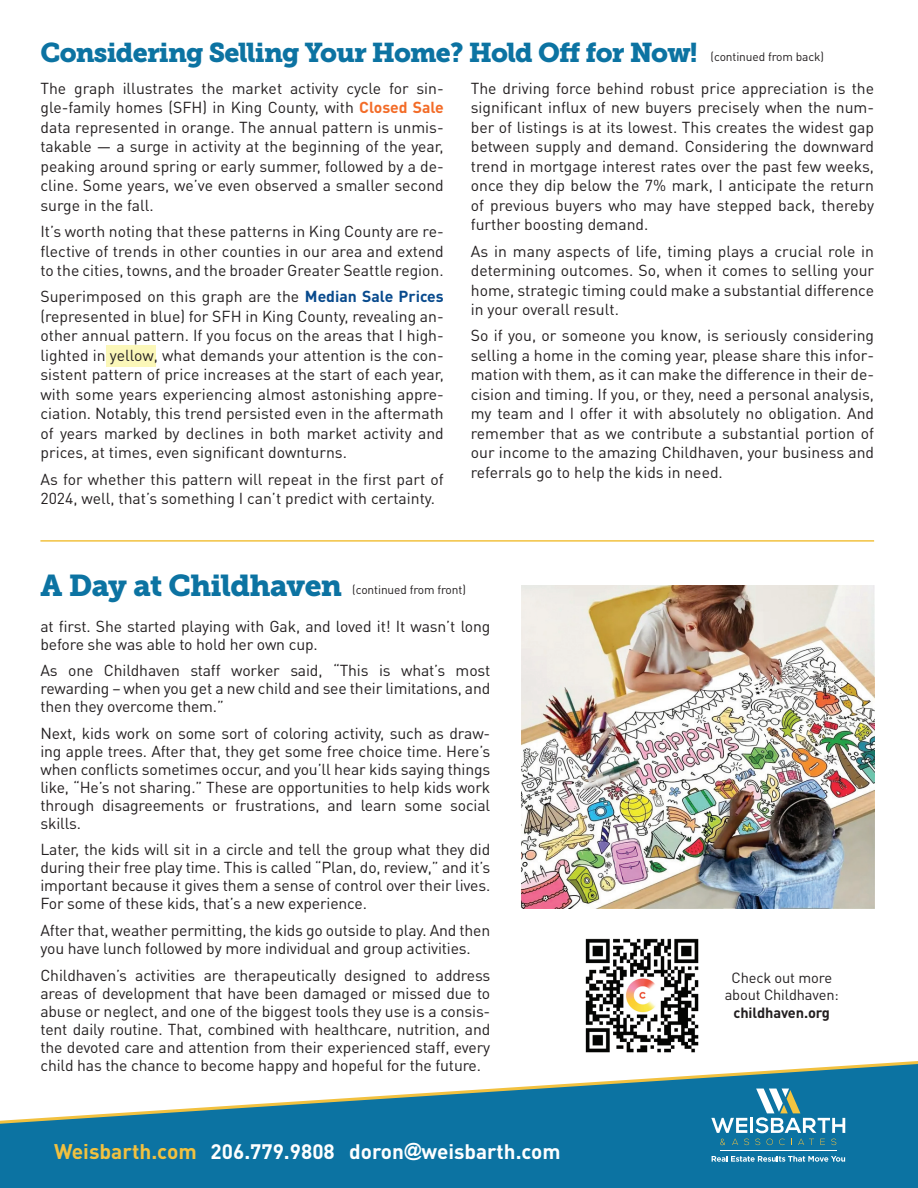
<style>
.page{position:relative;width:918px;height:1188px;background:#fff}
.page>*{position:absolute;margin:0;border:0;box-sizing:border-box;transform-origin:0 0}
.museo_head{font:30px "Museo Slab 900";letter-spacing:-.02em;color:#0c73a2}
.t1{font:27px "Museo Slab 900";letter-spacing:-.03em;color:#0c73a2}
.t2{font:700 21px "DIN Pro";color:#f2c13f}
.t3{font:700 20.7px "DIN Pro";color:#fff}
.t4{font:15.75px/19.5px "DIN Pro";letter-spacing:-.01em;color:#231f20;text-align:justify}
.t5{font:14.7px/17.5px "DIN Pro";letter-spacing:-.01em;color:#231f20;text-align:center}
.t6{font:12px "DIN Pro";letter-spacing:-.01em;color:#231f20}
.s1{font-weight:700;color:#f36c28}
.s2{font-weight:700;color:#084a8d}
.s3{font-family:"Arial";font-size:18px}
.s4{font-weight:700}
</style>
<div class="page">
<div style="left:107px;top:346px;width:49px;height:21px;background:#fbf7b9"></div>
<div style="left:0;top:1127px;width:918px;height:61px;background:#0c73a2"></div>
<svg style="left:0;top:1061px;width:918px;height:66px"></svg>
<svg style="left:711px;top:1118px;width:36px;height:15px"></svg>
<hr style="left:750px;top:1118px;width:3px;height:15px;background:#fff">
<svg style="left:756px;top:1089px;width:89px;height:44px"></svg>
<svg style="left:732px;top:1139px;width:6px;height:6px"></svg>
<svg style="left:744px;top:1139px;width:5px;height:6px"></svg>
<svg style="left:755px;top:1139px;width:5px;height:6px"></svg>
<svg style="left:767px;top:1139px;width:6px;height:6px"></svg>
<svg style="left:779px;top:1139px;width:6px;height:6px"></svg>
<svg style="left:798px;top:1139px;width:16px;height:6px"></svg>
<svg style="left:820px;top:1139px;width:5px;height:6px"></svg>
<svg style="left:831px;top:1139px;width:5px;height:6px"></svg>
<svg style="left:720px;top:1139px;width:5px;height:6px"></svg>
<svg style="left:712px;top:1156px;width:133px;height:6px"></svg>
<hr style="left:720px;top:1151px;width:116px;height:1px;background:#fff">
<hr style="left:40px;top:540px;width:834px;height:2px;background:#f2c13f">
<img style="left:585px;top:938px;width:114px;height:115px">
<img style="left:521px;top:585px;width:353px;height:324px">
<p class="t1" style="left:40px;top:37px;width:659px">Considering Selling Your Home? Hold Off for Now!</p>
<p class="t6" style="left:711px;top:48px;width:115px">(continued from back)</p>
<p class="t4" style="left:40px;top:78px;width:405px">The graph illustrates the market activity cycle for sin&shy;gle-family homes (SFH) in King County, with <span class="s1">Closed Sale </span>data represented in orange. The annual pattern is unmis&shy;takable — a surge in activity at the beginning of the year, peaking around spring or early summer, followed by a de&shy;cline. Some years, we’ve even observed a smaller second surge in the fall.</p>
<p class="t4" style="left:40px;top:221px;width:405px">It’s worth noting that these patterns in King County are re&shy;flective of trends in other counties in our area and extend to the cities, towns, and the broader Greater Seattle region.</p>
<p class="t4" style="left:40px;top:286px;width:405px">Superimposed on this graph are the <span class="s2">Median Sale Prices </span>(represented in blue) for SFH in King County, revealing an&shy;other annual pattern. If you focus on the areas that I high&shy;lighted in yellow, what demands your attention is the con&shy;sistent pattern of price increases at the start of each year, with some years experiencing almost astonishing appre&shy;ciation. Notably, this trend persisted even in the aftermath of years marked by declines in both market activity and prices, at times, even significant downturns.</p>
<p class="t4" style="left:40px;top:469px;width:405px">As for whether this pattern will repeat in the first part of<br>2024, well, that’s something I can’t predict with certainty.</p>
<p class="t4" style="left:471px;top:78px;width:405px">The driving force behind robust price appreciation is the significant influx of new buyers precisely when the num&shy;ber of listings is at its lowest. This creates the widest gap between supply and demand. Considering the downward trend in mortgage interest rates over the past few weeks, once they dip below the 7% mark, I anticipate the return of previous buyers who may have stepped back, thereby further boosting demand.</p>
<p class="t4" style="left:471px;top:241px;width:405px">As in many aspects of life, timing plays a crucial role in determining outcomes. So, when it comes to selling your home, strategic timing could make a substantial difference in your overall result.</p>
<p class="t4" style="left:471px;top:325px;width:405px">So if you, or someone you know, is seriously considering selling a home in the coming year, please share this infor&shy;mation with them, as it can make the difference in their de&shy;cision and timing. If you, or they, need a personal analysis, my team and I offer it with absolutely no obligation. And remember that as we contribute a substantial portion of our income to the amazing Childhaven, your business and referrals go to help the kids in need.</p>
<p class="museo_head" style="left:40px;top:568px;width:303px">A Day at Childhaven</p>
<p class="t6" style="left:352px;top:582px;width:115px">(continued from front)</p>
<p class="t4" style="left:40px;top:616px;width:451px;line-height:18px">at first. She started playing with Gak, and loved it! It wasn’t long before she was able to hold her own cup.</p>
<p class="t4" style="left:40px;top:661px;width:451px;line-height:18px">As one Childhaven staff worker said, “This is what’s most rewarding – when you get a new child and see their limitations, and then they overcome them.”</p>
<p class="t4" style="left:40px;top:723px;width:451px;line-height:18px">Next, kids work on some sort of coloring activity, such as draw&shy;ing apple trees. After that, they get some free choice time. Here’s when conflicts sometimes occur, and you’ll hear kids saying things like, “He’s not sharing.” These are opportunities to help kids work through disagreements or frustrations, and learn some social skills.</p>
<p class="t4" style="left:40px;top:840px;width:451px;line-height:18px">Later, the kids will sit in a circle and tell the group what they did during their free play time. This is called “Plan, do, review,” and it’s important because it gives them a sense of control over their lives.<br>For some of these kids, that’s a new experience.</p>
<p class="t4" style="left:40px;top:921px;width:451px;line-height:18px">After that, weather permitting, the kids go outside to play. And then you have lunch followed by more individual and group activities.</p>
<p class="t4" style="left:40px;top:965px;width:451px;line-height:18px">Childhaven’s activities are therapeutically designed to address areas of development that have been damaged or missed due to abuse or neglect, and one of the biggest tools they use is a consis&shy;tent daily routine. That, combined with healthcare, nutrition, and the devoted care and attention from their experienced staff, every child has the chance to become happy and hopeful for the future.</p>
<p class="t2" style="left:54px;top:1137px;width:144px">Weisbarth.com</p>
<p class="t3" style="left:211px;top:1137px;width:351px">206.779.9808 doron<span class="s3">@</span>weisbarth.com</p>
<p class="t5" style="left:725px;top:968px;width:116px">Check out more about Childhaven: <span class="s4">childhaven.org</span></p>
</div>
